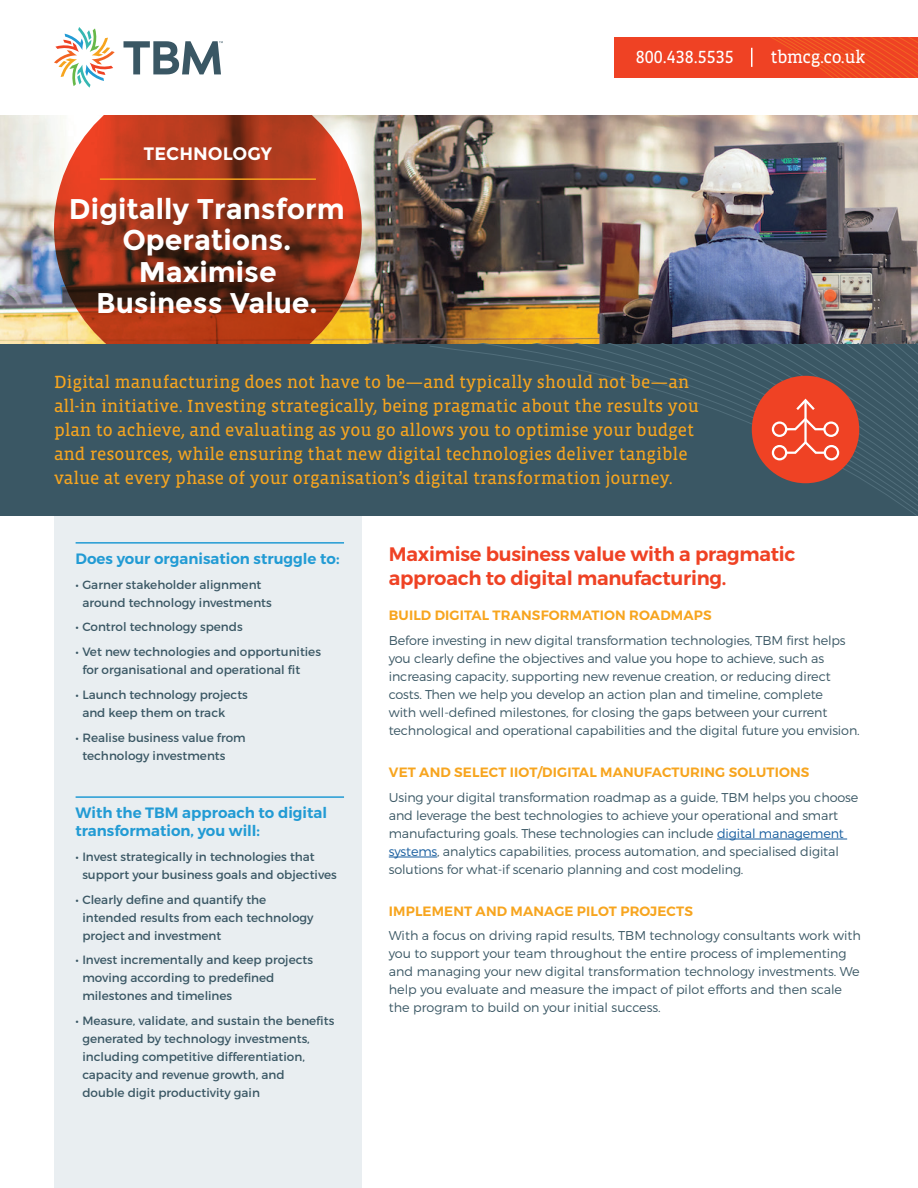
<style>
.page{position:relative;width:918px;height:1188px;background:#fff}
.page>*{position:absolute;margin:0;border:0;box-sizing:border-box;transform-origin:0 0}
.t1{font:700 28.5px/31.5px "Montserrat";color:#fff;text-align:center}
.t2{font:600 19.5px/24px "Montserrat";letter-spacing:-.01em;color:#ef4224}
.t3{font:18px/24px "Vista Slab OT";color:#f7a51f}
.t4{font:18px "Vista Slab OT";color:#fff}
.t5{font:18px "Vista Slab OT";letter-spacing:-.02em;color:#fff}
.t6{font:700 18px "Montserrat";color:#fff}
.t7{font:600 15px/18px "Montserrat";color:#229bd4}
.t8{font:600 13.5px "Montserrat";letter-spacing:.01em;color:#f7a51f}
.t9{font:300 12.75px/18px "Montserrat";letter-spacing:-.01em;color:#3a5764}
.t10{font:12px/18px "Montserrat";color:#3a5764}
.s1{color:#175d9e}
</style>
<div class="page">
<img style="left:0;top:115px;width:918px;height:229px">
<svg style="left:54px;top:75px;width:308px;height:307px;background:#9d341a"></svg>
<div style="left:0;top:0;width:918px;height:115px;background:#fff"></div>
<svg style="left:615px;top:37px;width:303px;height:41px;background:#ef4523"></svg>
<svg style="left:54px;top:27px;width:61px;height:61px"></svg>
<svg style="left:124px;top:41px;width:99px;height:33px"></svg>
<div style="left:54px;top:506px;width:308px;height:682px;background:#e9eef1"></div>
<hr style="left:76px;top:542px;width:268px;height:2px;background:#229bd4">
<hr style="left:76px;top:796px;width:268px;height:2px;background:#229bd4">
<div style="left:0;top:344px;width:918px;height:171px;background:#3a5764"></div>
<svg style="left:430px;top:344px;width:488px;height:171px"></svg>
<hr style="left:717px;top:839px;width:130px;height:1px;background:#175d9e">
<hr style="left:389px;top:857px;width:48px;height:1px;background:#175d9e">
<hr style="left:100px;top:178px;width:216px;height:2px;background:#f6a41e">
<div style="left:752px;top:376px;width:107px;height:107px;background:#ef4224;border-radius:50%"></div>
<div style="left:772px;top:421px;width:15px;height:16px;border:2px solid #fff;border-radius:50%"></div>
<div style="left:823px;top:421px;width:16px;height:16px;border:2px solid #fff;border-radius:50%"></div>
<div style="left:772px;top:445px;width:15px;height:15px;border:2px solid #fff;border-radius:50%"></div>
<div style="left:824px;top:445px;width:15px;height:15px;border:2px solid #fff;border-radius:50%"></div>
<svg style="left:784px;top:399px;width:43px;height:56px"></svg>
<h3 class="t6" style="left:144px;top:143px;width:130px">TECHNOLOGY</h3>
<h1 class="t1" style="left:69px;top:193px;width:278px">Digitally Transform<br>Operations.<br>Maximise<br>Business Value.</h1>
<h3 class="t4" style="left:636px;top:48px;width:99px">800.438.5535</h3>
<h3 class="t5" style="left:770px;top:48px;width:97px">tbmcg.co.uk</h3>
<p class="t3" style="left:54px;top:370px;width:646px">Digital manufacturing does not have to be—and typically should not be—an all-in initiative. Investing strategically, being pragmatic about the results you plan to achieve, and evaluating as you go allows you to optimise your budget and resources, while ensuring that new digital technologies deliver tangible value at every phase of your organisation’s digital transformation journey.</p>
<p class="t7" style="left:76px;top:550px;width:265px">Does your organisation struggle to:</p>
<p class="t10" style="left:82px;top:575px;width:191px;text-indent:-7px">• Garner stakeholder alignment around technology investments</p>
<p class="t10" style="left:76px;top:618px;width:169px">• Control technology spends</p>
<p class="t10" style="left:82px;top:643px;width:240px;text-indent:-7px">• Vet new technologies and opportunities for organisational and operational fit</p>
<p class="t10" style="left:82px;top:686px;width:167px;text-indent:-7px">• Launch technology projects and keep them on track</p>
<p class="t10" style="left:82px;top:728px;width:165px;text-indent:-7px">• Realise business value from technology investments</p>
<p class="t7" style="left:76px;top:804px;width:253px">With the TBM approach to digital transformation, you will:</p>
<p class="t10" style="left:82px;top:848px;width:256px;text-indent:-7px">• Invest strategically in technologies that support your business goals and objectives</p>
<p class="t10" style="left:82px;top:890px;width:233px;text-indent:-7px">• Clearly define and quantify the intended results from each technology project and investment</p>
<p class="t10" style="left:82px;top:951px;width:232px;text-indent:-7px">• Invest incrementally and keep projects moving according to predefined milestones and timelines</p>
<p class="t10" style="left:82px;top:1012px;width:253px;text-indent:-7px">• Measure, validate, and sustain the benefits generated by technology investments, including competitive differentiation, capacity and revenue growth, and<br>double digit productivity gain</p>
<h2 class="t2" style="left:389px;top:542px;width:408px">Maximise business value with a pragmatic approach to digital manufacturing.</h2>
<p class="t8" style="left:389px;top:607px;width:324px">BUILD DIGITAL TRANSFORMATION ROADMAPS</p>
<p class="t9" style="left:389px;top:631px;width:472px">Before investing in new digital transformation technologies, TBM first helps you clearly define the objectives and value you hope to achieve, such as increasing capacity, supporting new revenue creation, or reducing direct costs. Then we help you develop an action plan and timeline, complete<br>with well-defined milestones, for closing the gaps between your current technological and operational capabilities and the digital future you envision.</p>
<p class="t8" style="left:389px;top:764px;width:422px">VET AND SELECT IIOT/DIGITAL MANUFACTURING SOLUTIONS</p>
<p class="t9" style="left:389px;top:788px;width:471px">Using your digital transformation roadmap as a guide, TBM helps you choose and leverage the best technologies to achieve your operational and smart manufacturing goals. These technologies can include <span class="s1">digital management systems</span>, analytics capabilities, process automation, and specialised digital solutions for what-if scenario planning and cost modeling.</p>
<p class="t8" style="left:389px;top:903px;width:306px">IMPLEMENT AND MANAGE PILOT PROJECTS</p>
<p class="t9" style="left:389px;top:927px;width:474px">With a focus on driving rapid results, TBM technology consultants work with you to support your team throughout the entire process of implementing and managing your new digital transformation technology investments. We help you evaluate and measure the impact of pilot efforts and then scale the program to build on your initial success.</p>
</div>
